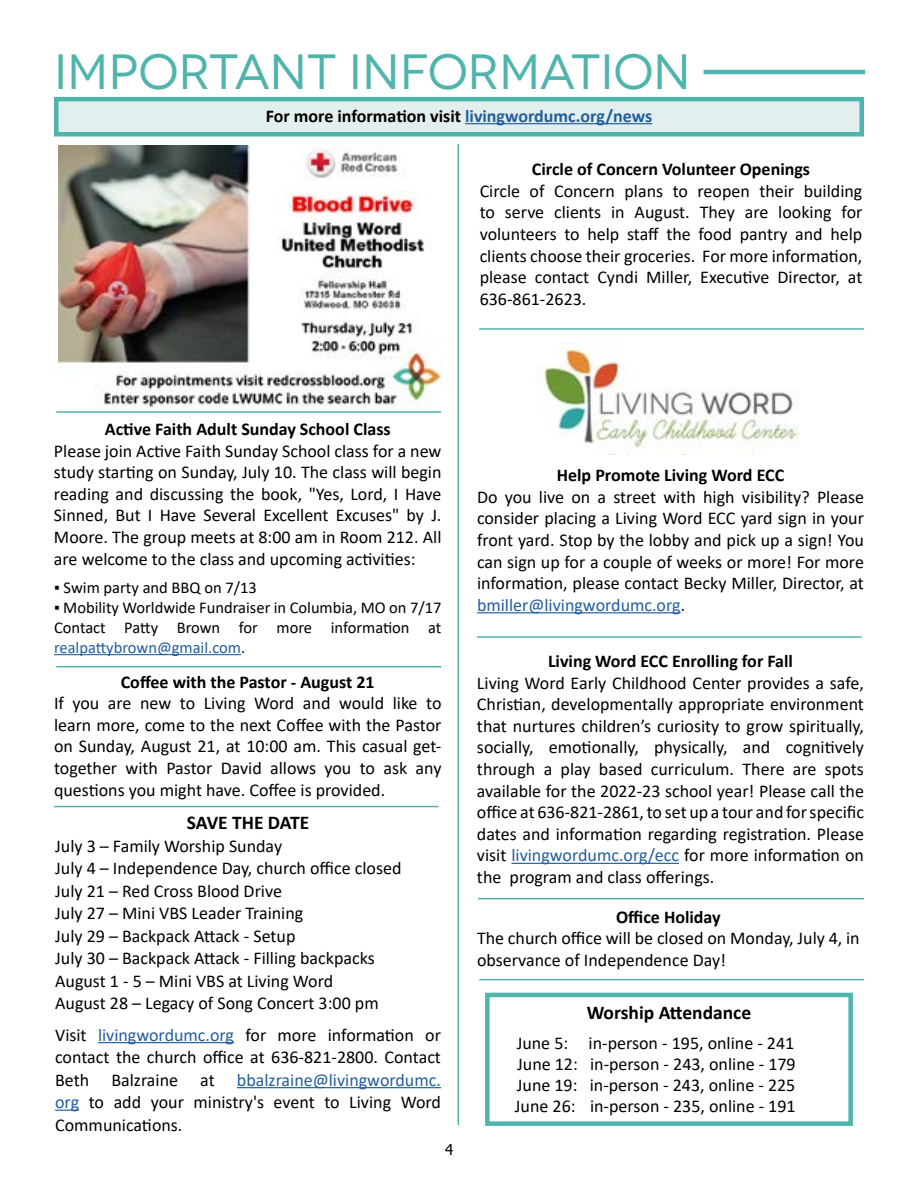
<style>
.page{position:relative;width:918px;height:1188px;background:#fff}
.page>*{position:absolute;margin:0;border:0;box-sizing:border-box;transform-origin:0 0}
.t1{font:49.5px "Novecentowide";letter-spacing:-.005em;color:#4fb4ac}
.t2{font:700 19.5px "Calibri";color:#000}
.t3{font:18px/21.6px "Calibri";color:#000;text-align:justify}
.t4{font:700 18px "Calibri";color:#000}
.t5{font:16.5px/19.8px "Calibri";color:#000;text-align:justify}
.t6{font:15px "Tahoma";color:#000}
.s1{color:#215e9e}
</style>
<div class="page">
<hr style="left:458px;top:144px;width:1px;height:981px;background:#4fb4ac">
<hr style="left:704px;top:70px;width:161px;height:4px;background:#4fb4ac">
<hr style="left:98px;top:1042px;width:136px;height:1px;background:#215e9e">
<hr style="left:237px;top:1087px;width:204px;height:1px;background:#215e9e">
<svg style="left:55px;top:1110px;width:24px;height:1px"></svg>
<hr style="left:478px;top:898px;width:386px;height:1px;background:#4fb4ac">
<div style="left:485px;top:993px;width:368px;height:133px;border:4px solid #4fb4ac"></div>
<hr style="left:477px;top:636px;width:385px;height:2px;background:#4fb4ac">
<hr style="left:56px;top:411px;width:385px;height:2px;background:#4fb4ac">
<div style="left:56px;top:99px;width:806px;height:35px;background:#e3efee"></div>
<hr style="left:465px;top:123px;width:187px;height:1px;background:#215e9e">
<div style="left:54px;top:97px;width:810px;height:39px;border:4px solid #4fb4ac"></div>
<img style="left:537px;top:343px;width:262px;height:111px">
<hr style="left:477px;top:612px;width:204px;height:1px;background:#215e9e">
<hr style="left:479px;top:328px;width:385px;height:2px;background:#4fb4ac">
<img style="left:58px;top:145px;width:383px;height:263px">
<hr style="left:54px;top:806px;width:385px;height:1px;background:#4fb4ac">
<hr style="left:479px;top:979px;width:385px;height:1px;background:#4fb4ac">
<hr style="left:511px;top:863px;width:168px;height:1px;background:#215e9e">
<hr style="left:54px;top:654px;width:187px;height:1px;background:#215e9e">
<hr style="left:56px;top:666px;width:385px;height:2px;background:#4fb4ac">
<h1 class="t1" style="left:54px;top:42px;width:638px">IMPORTANT INFORMATION</h1>
<p class="t4" style="left:266px;top:103px;width:388px">For more information visit <span class="s1">livingwordumc.org/news</span></p>
<p class="t4" style="left:532px;top:156px;width:280px">Circle of Concern Volunteer Openings</p>
<p class="t3" style="left:480px;top:180px;width:384px">Circle of Concern plans to reopen their building to serve clients in August. They are looking for volunteers to help staff the food pantry and help clients choose their groceries. For more information, please contact Cyndi Miller, Executive Director, at 636-861-2623.</p>
<p class="t4" style="left:105px;top:416px;width:287px">Active Faith Adult Sunday School Class</p>
<p class="t3" style="left:54px;top:439px;width:389px">Please join Active Faith Sunday School class for a new study starting on Sunday, July 10. The class will begin reading and discussing the book, "Yes, Lord, I Have Sinned, But I Have Several Excellent Excuses" by J.<br>Moore. The group meets at 8:00 am in Room 212. All are welcome to the class and upcoming activities:</p>
<p class="t5" style="left:54px;top:578px;width:204px">▪ Swim party and BBQ on 7/13</p>
<p class="t5" style="left:54px;top:597px;width:389px">▪ Mobility Worldwide Fundraiser in Columbia, MO on 7/17<br>Contact Patty Brown for more information at <span class="s1">realpattybrown@gmail.com</span>.</p>
<p class="t4" style="left:121px;top:669px;width:255px">Coffee with the Pastor - August 21</p>
<p class="t3" style="left:54px;top:692px;width:389px">If you are new to Living Word and would like to learn more, come to the next Coffee with the Pastor on Sunday, August 21, at 10:00 am. This casual get&shy;together with Pastor David allows you to ask any questions you might have. Coffee is provided.</p>
<p class="t2" style="left:187px;top:809px;width:124px">SAVE THE DATE</p>
<p class="t3" style="left:55px;top:834px;width:348px;line-height:22.5px;text-align:left">July 3 – Family Worship Sunday<br>July 4 – Independence Day, church office closed July 21 – Red Cross Blood Drive<br>July 27 – Mini VBS Leader Training<br>July 29 – Backpack Attack - Setup<br>July 30 – Backpack Attack - Filling backpacks August 1 - 5 – Mini VBS at Living Word<br>August 28 – Legacy of Song Concert 3:00 pm</p>
<p class="t3" style="left:55px;top:1023px;width:387px;line-height:22.5px">Visit <span class="s1">livingwordumc.org</span> for more information or contact the church office at 636-821-2800. Contact Beth Balzraine at <span class="s1">bbalzraine@livingwordumc. org</span> to add your ministry's event to Living Word Communications.</p>
<p class="t6" style="left:445px;top:1139px;width:10px">4</p>
<p class="t4" style="left:557px;top:462px;width:229px">Help Promote Living Word ECC</p>
<p class="t3" style="left:477px;top:486px;width:389px">Do you live on a street with high visibility? Please consider placing a Living Word ECC yard sign in your front yard. Stop by the lobby and pick up a sign! You can sign up for a couple of weeks or more! For more information, please contact Becky Miller, Director, at <span class="s1">bmiller@livingwordumc.org</span>.</p>
<p class="t4" style="left:548px;top:648px;width:246px">Living Word ECC Enrolling for Fall</p>
<p class="t3" style="left:477px;top:671px;width:389px">Living Word Early Childhood Center provides a safe, Christian, developmentally appropriate environment that nurtures children’s curiosity to grow spiritually, socially, emotionally, physically, and cognitively through a play based curriculum. There are spots available for the 2022-23 school year! Please call the office at 636-821-2861, to set up a tour and for specific dates and information regarding registration. Please visit <span class="s1">livingwordumc.org/ecc</span> for more information on the program and class offerings.</p>
<p class="t4" style="left:616px;top:904px;width:106px">Office Holiday</p>
<p class="t3" style="left:477px;top:927px;width:384px">The church office will be closed on Monday, July 4, in observance of Independence Day!</p>
<p class="t2" style="left:587px;top:998px;width:166px">Worship Attendance</p>
<p class="t3" style="left:515px;top:1032px;width:282px;line-height:21px">June 5: in-person - 195, online - 241<br>June 12: in-person - 243, online - 179<br>June 19: in-person - 243, online - 225<br>June 26: in-person - 235, online - 191</p>
</div>
